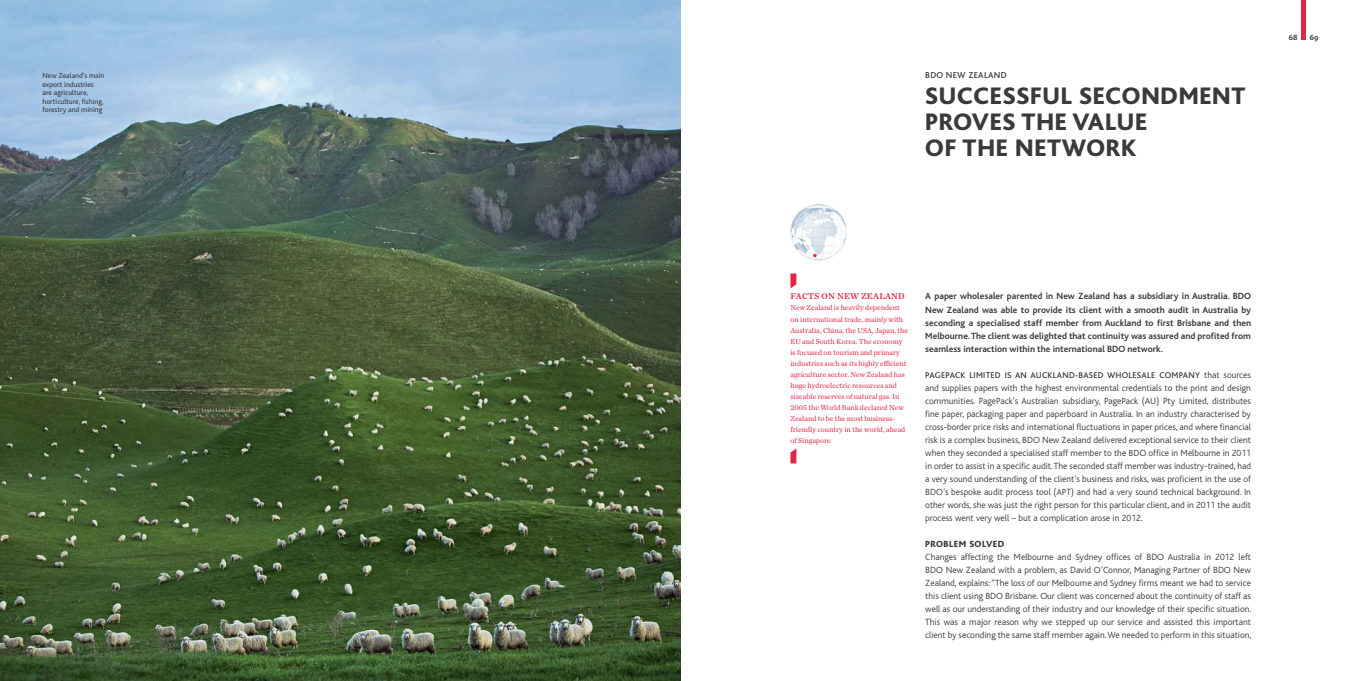
<style>
.page{position:relative;width:1361px;height:681px;background:#fff}
.page>*{position:absolute;margin:0;border:0;box-sizing:border-box;transform-origin:0 0}
.t1{font:800 25px/26px "Bliss";letter-spacing:.03em;color:#383a3b}
.t2{font:300 9.4px/13px "Bliss";color:#383a3b;text-align:justify}
.t3{font:700 9.4px/13px "Bliss";color:#383a3b;text-align:justify}
.t4{font:500 9px "Bliss";letter-spacing:.03em;color:#383a3b}
.t5{font:500 8.8px "Bliss";letter-spacing:.03em;color:#383a3b}
.t6{font:8.8px "Chronicle Text G1 Semi";letter-spacing:.03em;color:#e52544}
.t7{font:700 8px "Bliss Caps";color:#383a3b}
.t8{font:7.5px/11px "Chronicle Text G1";color:#e52544}
.t9{font:7.5px/8.5px "Bliss";color:#383a3b}
.s1{font-weight:300;font-size:9.4px}
.s2{font-weight:800}
</style>
<div class="page">
<img style="left:0;top:0;width:680px;height:680px">
<div style="left:1301px;top:0;width:5px;height:40px;background:#e52544"></div>
<svg style="left:790px;top:204px;width:56px;height:56px"></svg>
<svg style="left:790px;top:273px;width:6px;height:15px"></svg>
<svg style="left:790px;top:448px;width:6px;height:15px"></svg>
<p class="t9" style="left:43px;top:72px;width:63px">New Zealand’s main export industries are agriculture, horticulture, fishing, forestry and mining</p>
<p class="t4" style="left:925px;top:72px;width:83px">BDO NEW ZEALAND</p>
<p class="t1" style="left:925px;top:85px;width:322px">SUCCESSFUL SECONDMENT<br>PROVES THE VALUE<br>OF THE NETWORK</p>
<p class="t7" style="left:1288px;top:32px;width:10px">68</p>
<p class="t7" style="left:1310px;top:32px;width:10px">69</p>
<p class="t6" style="left:790px;top:293px;width:116px">FACTS ON NEW ZEALAND</p>
<p class="t8" style="left:790px;top:303px;width:119px">New Zealand is heavily dependent on international trade, mainly with Australia, China, the USA, Japan, the EU and South Korea. The economy is focused on tourism and primary industries such as its highly efficient agriculture sector. New Zealand has huge hydroelectric resources and sizeable reserves of natural gas. In 2005 the World Bank declared New Zealand to be the most business&shy;friendly country in the world, ahead of Singapore</p>
<p class="t3" style="left:925px;top:291px;width:327px">A paper wholesaler parented in New Zealand has a subsidiary in Australia. BDO New Zealand was able to provide its client with a smooth audit in Australia by seconding a specialised staff member from Auckland to first Brisbane and then Melbourne. The client was delighted that continuity was assured and profited from seamless interaction within the international BDO network.</p>
<p class="t5" style="left:925px;top:371px;width:327px">PAGEPACK LIMITED IS AN AUCKLAND-BASED WHOLESALE COMPANY <span class="s1">that sources</span></p>
<p class="t2" style="left:925px;top:381px;width:327px">and supplies papers with the highest environmental credentials to the print and design communities. PagePack’s Australian subsidiary, PagePack (AU) Pty Limited, distributes fine paper, packaging paper and paperboard in Australia. In an industry characterised by cross-border price risks and international fluctuations in paper prices, and where financial risk is a complex business, BDO New Zealand delivered exceptional service to their client when they seconded a specialised staff member to the BDO office in Melbourne in 2011 in order to assist in a specific audit. The seconded staff member was industry-trained, had a very sound understanding of the client’s business and risks, was proficient in the use of BDO’s bespoke audit process tool (APT) and had a very sound technical background. In other words, she was just the right person for this particular client, and in 2011 the audit process went very well – but a complication arose in 2012.</p>
<p class="t2" style="left:925px;top:537px;width:328px;text-align:left"><span class="s2">PROBLEM SOLVED<br></span>Changes affecting the Melbourne and Sydney offices of BDO Australia in 2012 left BDO New Zealand with a problem, as David O’Connor, Managing Partner of BDO New Zealand, explains: “The loss of our Melbourne and Sydney firms meant we had to service this client using BDO Brisbane. Our client was concerned about the continuity of staff as well as our understanding of their industry and our knowledge of their specific situation.<br>This was a major reason why we stepped up our service and assisted this important client by seconding the same staff member again. We needed to perform in this situation,</p>
</div>
